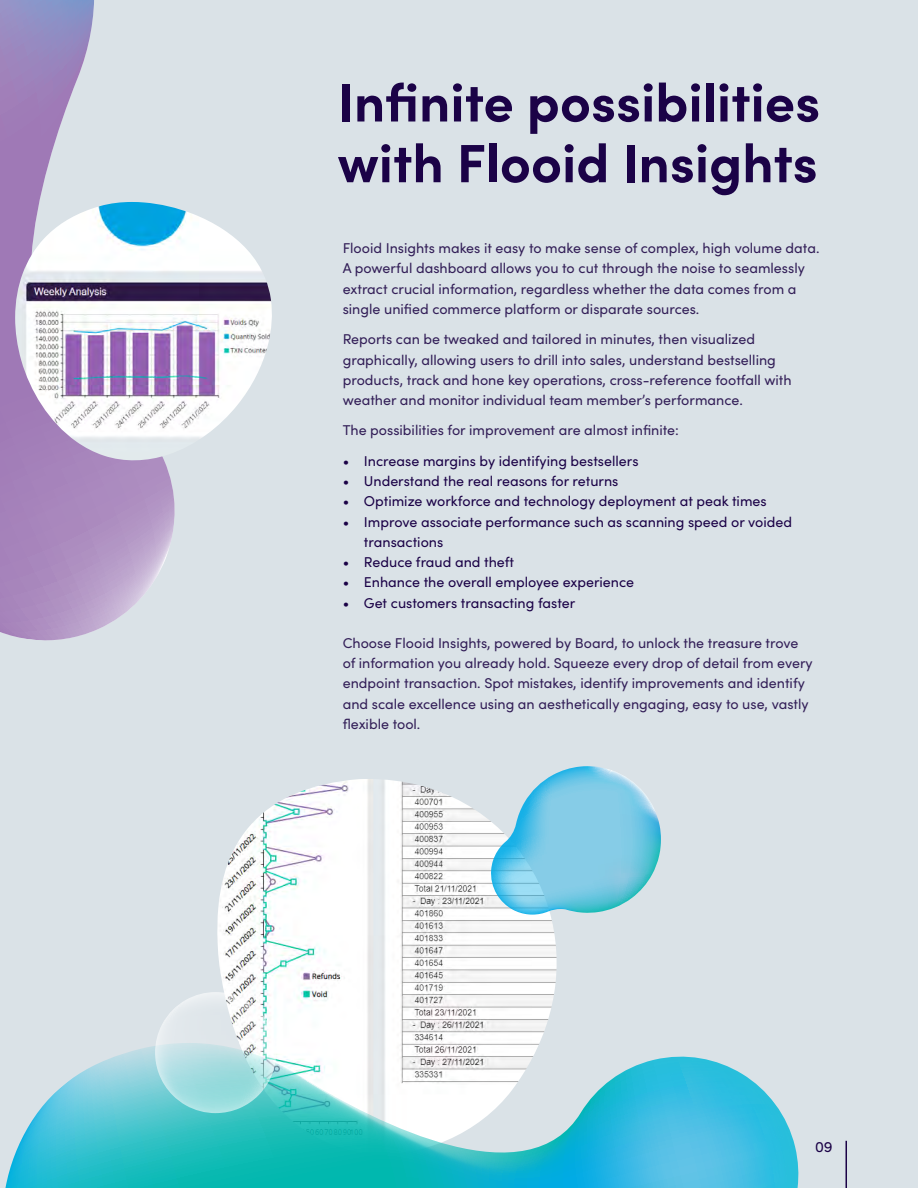
<style>
.page{position:relative;width:918px;height:1188px;background:#dae2e7}
.page>*{position:absolute;margin:0;border:0;box-sizing:border-box;transform-origin:0 0}
.Section_Heading{font:700 54px/60.8px "Sofia Pro";color:#1b0247}
.t1{font:15px "Sofia Pro";color:#1b0247}
.Body_text{font:14.25px/20.2px "Sofia Pro";color:#331f58}
.t2{font:14.25px/20.2px "Sofia Pro";color:#1b0247}
</style>
<div class="page">
<img style="left:217px;top:779px;width:340px;height:264px">
<svg style="left:5px;top:1043px;width:794px;height:145px"></svg>
<svg style="left:0;top:0;width:175px;height:641px"></svg>
<img style="left:15px;top:202px;width:257px;height:260px">
<svg style="left:155px;top:992px;width:121px;height:121px"></svg>
<svg style="left:491px;top:766px;width:170px;height:149px"></svg>
<hr style="left:846px;top:1141px;width:1px;height:47px;background:#1b0247">
<p class="Section_Heading" style="left:338px;top:68px;width:484px">Infinite possibilities with Flooid Insights</p>
<p class="Body_text" style="left:343px;top:237px;width:478px">Flooid Insights makes it easy to make sense of complex, high volume data.<br>A powerful dashboard allows you to cut through the noise to seamlessly extract crucial information, regardless whether the data comes from a single unified commerce platform or disparate sources.</p>
<p class="Body_text" style="left:343px;top:328px;width:451px">Reports can be tweaked and tailored in minutes, then visualized graphically, allowing users to drill into sales, understand bestselling products, track and hone key operations, cross-reference footfall with weather and monitor individual team member’s performance.</p>
<p class="Body_text" style="left:343px;top:419px;width:338px">The possibilities for improvement are almost infinite:</p>
<p class="t2" style="left:343px;top:450px;width:297px">• Increase margins by identifying bestsellers</p>
<p class="t2" style="left:343px;top:470px;width:277px">• Understand the real reasons for returns</p>
<p class="t2" style="left:343px;top:490px;width:426px">• Optimize workforce and technology deployment at peak times</p>
<p class="t2" style="left:364px;top:511px;width:430px;text-indent:-21px">• Improve associate performance such as scanning speed or voided transactions</p>
<p class="t2" style="left:343px;top:551px;width:173px">• Reduce fraud and theft</p>
<p class="t2" style="left:343px;top:571px;width:293px">• Enhance the overall employee experience</p>
<p class="t2" style="left:343px;top:592px;width:234px">• Get customers transacting faster</p>
<p class="Body_text" style="left:343px;top:632px;width:472px">Choose Flooid Insights, powered by Board, to unlock the treasure trove of information you already hold. Squeeze every drop of detail from every endpoint transaction. Spot mistakes, identify improvements and identify and scale excellence using an aesthetically engaging, easy to use, vastly flexible tool.</p>
<p class="t1" style="left:815px;top:1135px;width:19px">09</p>
</div>
